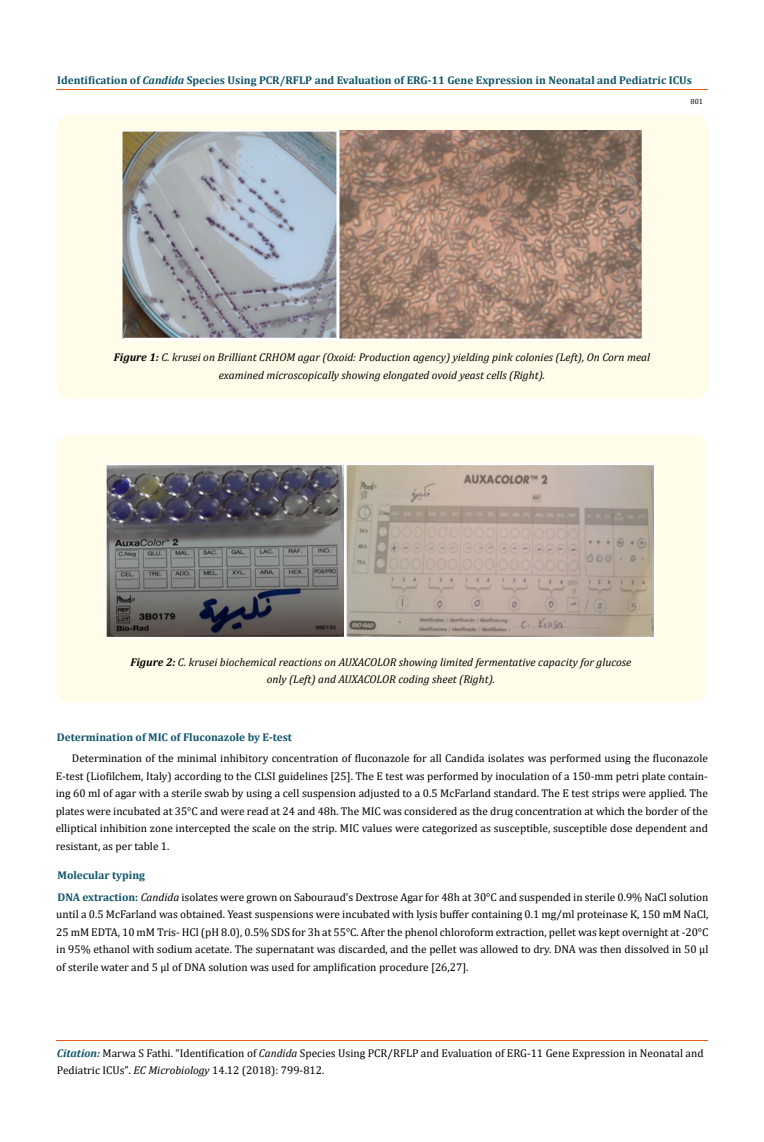
<style>
.page{position:relative;width:764px;height:1142px;background:#fff}
.page>*{position:absolute;margin:0;border:0;box-sizing:border-box;transform-origin:0 0}
.t1{font:11.25px/17.5px "Cambria";color:#000;text-align:justify}
.t2{font:italic 11.25px/17.5px "Cambria";color:#000;text-align:center}
.t3{font:700 11.25px "Cambria";color:#0e546a}
.t4{font:7.5px "Cambria";color:#000}
.s1{font-style:italic}
.s2{font-weight:700}
.s3{font-weight:700;color:#0e546a}
.s4{font-weight:700;font-style:italic;color:#0e546a}
.s5{font-size:11.12px}
</style>
<div class="page">
<hr style="left:56px;top:90px;width:652px;height:1px;background:#e05d1a">
<hr style="left:56px;top:1040px;width:652px;height:1px;background:#e05d1a">
<div style="left:57px;top:114px;width:652px;height:285px;background:#fffde9;border-radius:15px"></div>
<img style="left:121px;top:130px;width:521px;height:211px">
<div style="left:55px;top:435px;width:652px;height:267px;background:#fffde9;border-radius:15px"></div>
<img style="left:106px;top:463px;width:549px;height:175px">
<p class="t3" style="left:57px;top:72px;width:636px">Identification of <span class="s1">Candida</span> Species Using PCR/RFLP and Evaluation of ERG-11 Gene Expression in Neonatal and Pediatric ICUs</p>
<p class="t4" style="left:690px;top:97px;width:14px">801</p>
<p class="t2" style="left:114px;top:348px;width:538px"><span class="s2">Figure 1:</span> C. krusei on Brilliant CRHOM agar (Oxoid: Production agency) yielding pink colonies (Left), On Corn meal examined microscopically showing elongated ovoid yeast cells (Right).</p>
<p class="t2" style="left:130px;top:652px;width:502px"><span class="s2">Figure 2:</span> C. krusei biochemical reactions on AUXACOLOR showing limited fermentative capacity for glucose only (Left) and AUXACOLOR coding sheet (Right).</p>
<p class="t3" style="left:57px;top:729px;width:237px">Determination of MIC of Fluconazole by E-test</p>
<p class="t1" style="left:56px;top:749px;width:654px;text-indent:16px">Determination of the minimal inhibitory concentration of fluconazole for all Candida isolates was performed using the fluconazole E-test (Liofilchem, Italy) according to the CLSI guidelines [25]. The E test was performed by inoculation of a 150-mm petri plate contain&shy;ing 60 ml of agar with a sterile swab by using a cell suspension adjusted to a 0.5 McFarland standard. The E test strips were applied. The plates were incubated at 35°C and were read at 24 and 48h. The MIC was considered as the drug concentration at which the border of the elliptical inhibition zone intercepted the scale on the strip. MIC values were categorized as susceptible, susceptible dose dependent and resistant, as per table 1.</p>
<p class="t3" style="left:58px;top:867px;width:89px">Molecular typing</p>
<p class="t1" style="left:56px;top:888px;width:654px"><span class="s3">DNA extraction:</span> <span class="s1">Candida</span> isolates were grown on Sabouraud’s Dextrose Agar for 48h at 30°C and suspended in sterile 0.9% NaCl solution until a 0.5 McFarland was obtained. Yeast suspensions were incubated with lysis buffer containing 0.1 mg/ml proteinase K, 150 mM NaCl, 25 mM EDTA, 10 mM Tris- HCl (pH 8.0), 0.5% SDS for 3h at 55°C. After the phenol chloroform extraction, pellet was kept overnight at -20°C in 95% ethanol with sodium acetate. The supernatant was discarded, and the pellet was allowed to dry. DNA was then dissolved in 50 μl of sterile water and 5 μl of DNA solution was used for amplification procedure [26,27].</p>
<p class="t1" style="left:57px;top:1044px;width:648px"><span class="s4">Citation:</span> Marwa S Fathi. “Identification of <span class="s1">Candida</span> Species Using PCR/RFLP and Evaluation of ERG-11 Gene Expression in Neonatal and<br>Pediatric ICUs”<span class="s5">.</span> <span class="s1">EC Microbiology</span> 14.12 (2018): 799-812.</p>
</div>
